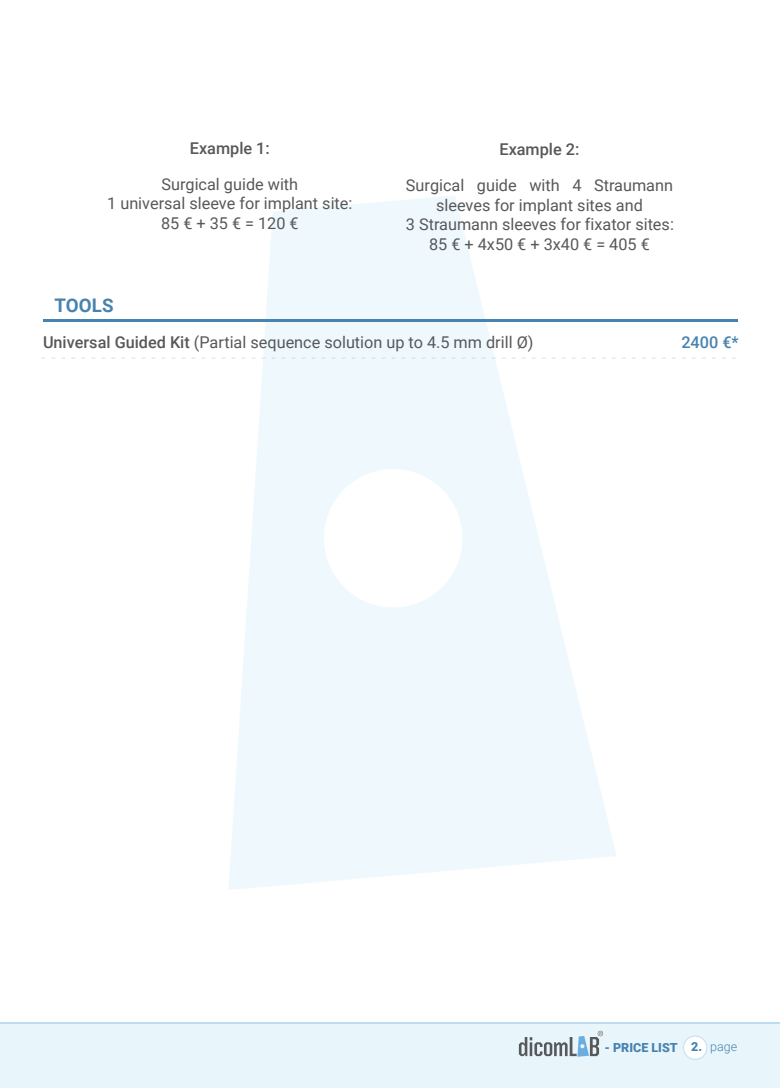
<style>
.page{position:relative;width:780px;height:1088px;background:#fff}
.page>*{position:absolute;margin:0;border:0;box-sizing:border-box;transform-origin:0 0}
.t1{font:700 18.75px "Roboto";color:#4883af}
.t2{font:16.25px/19.5px "Roboto";color:#57585a;text-align:center}
.t3{font:500 16.25px "Roboto";color:#57585a}
.t4{font:500 16.25px "Roboto";color:#4883af}
.t5{font:900 12.5px "Roboto";color:#4883af}
.s1{font-weight:500}
.s2{font-weight:300}
</style>
<div class="page">
<svg style="left:228px;top:196px;width:388px;height:694px;fill:#eff9fd"></svg>
<div style="left:0;top:1022px;width:780px;height:66px;background:#e8f6fc"></div>
<hr style="left:0;top:1022px;width:780px;height:2px;background:#6bacde">
<div style="left:683px;top:1035px;width:24px;height:25px;background:#fff;border-radius:50%"></div>
<div style="left:682px;top:1035px;width:25px;height:25px;border:1px solid #6bacde;border-radius:50%"></div>
<svg style="left:519px;top:1031px;width:84px;height:26px"></svg>
<svg style="left:41px;top:358px;width:695px;height:1px"></svg>
<hr style="left:43px;top:319px;width:694px;height:2px;background:#4883af">
<p class="t3" style="left:190px;top:137px;width:81px">Example 1:</p>
<p class="t2" style="left:107px;top:174px;width:247px">Surgical guide with<br>1 universal sleeve for implant site:<br>85 € + 35 € = 120 €</p>
<p class="t1" style="left:55px;top:292px;width:60px">TOOLS</p>
<p class="t3" style="left:499px;top:138px;width:81px">Example 2:</p>
<p class="t2" style="left:406px;top:175px;width:269px">Surgical guide with 4 Straumann sleeves for implant sites and<br>3 Straumann sleeves for fixator sites:<br>85 € + 4x50 € + 3x40 € = 405 €</p>
<p class="t2" style="left:43px;top:332px;width:492px"><span class="s1">Universal Guided Kit</span> (Partial sequence solution up to 4.5 mm drill Ø)</p>
<p class="t4" style="left:681px;top:331px;width:59px">2400 €*</p>
<p class="t5" style="left:604px;top:1039px;width:134px">- PRICE LIST 2. <span class="s2">page</span></p>
</div>
